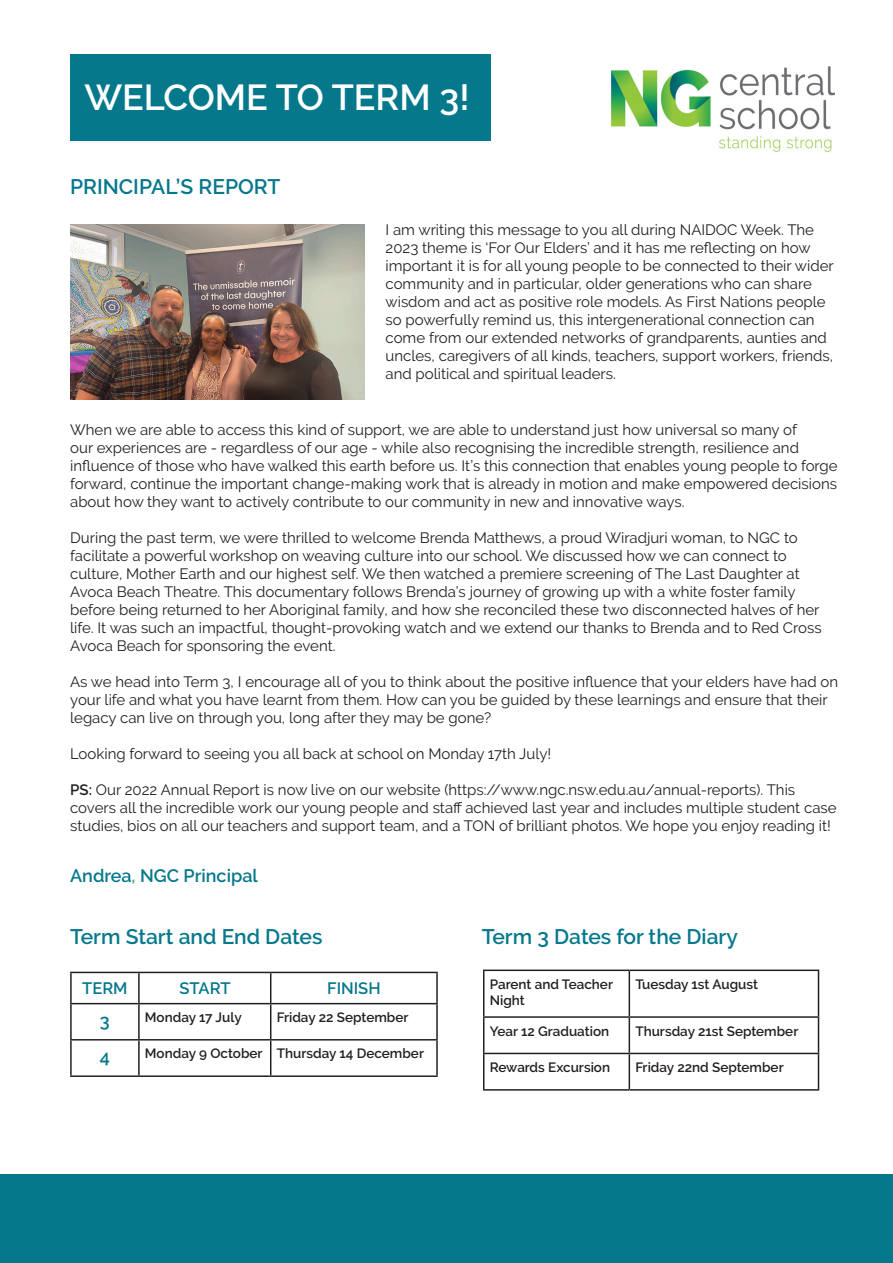
<style>
.page{position:relative;width:893px;height:1263px;background:#fff}
.page>*{position:absolute;margin:0;border:0;box-sizing:border-box;transform-origin:0 0}
.t1{font:600 36px "Raleway";color:#fff}
.t2{font:600 21px "Raleway";color:#05788c}
.t3{font:600 18px "Raleway";color:#05788c}
.t4{font:600 16.5px "Raleway";color:#05788c}
.t5{font:15px/18px "Raleway";color:#231f20}
.t6{font:600 13.5px/16.2px "Raleway";color:#231f20}
.s1{font-weight:600}
.s2{color:#40ae49}
</style>
<div class="page">
<div style="left:70px;top:54px;width:421px;height:86px;background:#05788c"></div>
<img style="left:611px;top:66px;width:225px;height:86px">
<hr style="left:70px;top:972px;width:69px;height:1px;background:#231f20">
<hr style="left:70px;top:973px;width:2px;height:30px;background:#231f20">
<hr style="left:139px;top:972px;width:132px;height:1px;background:#231f20">
<hr style="left:138px;top:973px;width:2px;height:30px;background:#231f20">
<hr style="left:271px;top:972px;width:167px;height:1px;background:#231f20">
<hr style="left:270px;top:973px;width:1px;height:30px;background:#231f20">
<hr style="left:436px;top:973px;width:2px;height:30px;background:#231f20">
<hr style="left:70px;top:1003px;width:69px;height:1px;background:#231f20">
<hr style="left:70px;top:1004px;width:2px;height:35px;background:#231f20">
<hr style="left:139px;top:1003px;width:132px;height:1px;background:#231f20">
<hr style="left:138px;top:1004px;width:2px;height:35px;background:#231f20">
<hr style="left:271px;top:1003px;width:167px;height:1px;background:#231f20">
<hr style="left:270px;top:1004px;width:1px;height:35px;background:#231f20">
<hr style="left:436px;top:1004px;width:2px;height:35px;background:#231f20">
<hr style="left:70px;top:1039px;width:69px;height:1px;background:#231f20">
<hr style="left:70px;top:1040px;width:2px;height:35px;background:#231f20">
<hr style="left:139px;top:1039px;width:132px;height:1px;background:#231f20">
<hr style="left:138px;top:1040px;width:2px;height:35px;background:#231f20">
<hr style="left:271px;top:1039px;width:167px;height:1px;background:#231f20">
<hr style="left:270px;top:1040px;width:1px;height:35px;background:#231f20">
<hr style="left:436px;top:1040px;width:2px;height:35px;background:#231f20">
<hr style="left:70px;top:1075px;width:69px;height:2px;background:#231f20">
<hr style="left:139px;top:1075px;width:132px;height:2px;background:#231f20">
<hr style="left:271px;top:1075px;width:167px;height:2px;background:#231f20">
<div style="left:0;top:1174px;width:893px;height:89px;background:#05788c"></div>
<img style="left:70px;top:225px;width:294px;height:174px">
<hr style="left:483px;top:969px;width:146px;height:2px;background:#231f20">
<hr style="left:483px;top:971px;width:1px;height:45px;background:#231f20">
<hr style="left:629px;top:969px;width:190px;height:2px;background:#231f20">
<hr style="left:629px;top:971px;width:1px;height:45px;background:#231f20">
<hr style="left:818px;top:971px;width:1px;height:45px;background:#231f20">
<hr style="left:483px;top:1016px;width:146px;height:2px;background:#231f20">
<hr style="left:483px;top:1018px;width:1px;height:35px;background:#231f20">
<hr style="left:629px;top:1016px;width:190px;height:2px;background:#231f20">
<hr style="left:629px;top:1018px;width:1px;height:35px;background:#231f20">
<hr style="left:818px;top:1018px;width:1px;height:35px;background:#231f20">
<hr style="left:483px;top:1053px;width:146px;height:1px;background:#231f20">
<hr style="left:483px;top:1054px;width:1px;height:35px;background:#231f20">
<hr style="left:629px;top:1053px;width:190px;height:1px;background:#231f20">
<hr style="left:629px;top:1054px;width:1px;height:35px;background:#231f20">
<hr style="left:818px;top:1054px;width:1px;height:35px;background:#231f20">
<hr style="left:483px;top:1089px;width:146px;height:2px;background:#231f20">
<hr style="left:629px;top:1089px;width:190px;height:2px;background:#231f20">
<p class="t1" style="left:84px;top:77px;width:387px">WELCOME TO TERM 3!</p>
<p class="t2" style="left:70px;top:175px;width:212px">PRINCIPAL’S REPORT</p>
<p class="t5" style="left:386px;top:221px;width:450px">I am writing this message to you all during NAIDOC Week. The 2023 theme is ‘For Our Elders’ and it has me reflecting on how important it is for all young people to be connected to their wider community and in particular, older generations who can share wisdom and act as positive role models. As First Nations people so powerfully remind us, this intergenerational connection can come from our extended networks of grandparents, aunties and uncles, caregivers of all kinds, teachers, support workers, friends, and political and spiritual leaders.</p>
<p class="t5" style="left:70px;top:421px;width:769px">When we are able to access this kind of support, we are able to understand just how universal so many of<br>our experiences are - regardless of our age - while also recognising the incredible strength, resilience and influence of those who have walked this earth before us. It’s this connection that enables young people to forge forward, continue the important change-making work that is already in motion and make empowered decisions about how they want to actively contribute to our community in new and innovative ways.</p>
<p class="t5" style="left:70px;top:529px;width:753px">During the past term, we were thrilled to welcome Brenda Matthews, a proud Wiradjuri woman, to NGC to facilitate a powerful workshop on weaving culture into our school. We discussed how we can connect to culture, Mother Earth and our highest self. We then watched a premiere screening of The Last Daughter at Avoca Beach Theatre. This documentary follows Brenda’s journey of growing up with a white foster family before being returned to her Aboriginal family, and how she reconciled these two disconnected halves of her life. It was such an impactful, thought-provoking watch and we extend our thanks to Brenda and to Red Cross Avoca Beach for sponsoring the event.</p>
<p class="t5" style="left:70px;top:673px;width:769px">As we head into Term 3, I encourage all of you to think about the positive influence that your elders have had on your life and what you have learnt from them. How can you be guided by these learnings and ensure that their legacy can live on through you, long after they may be gone?</p>
<p class="t5" style="left:70px;top:745px;width:483px">Looking forward to seeing you all back at school on Monday 17th July!</p>
<p class="t5" style="left:70px;top:781px;width:768px"><span class="s1">PS:</span> Our 2022 Annual Report is now live on our website (https://www.ngc.nsw.edu.au/annual-reports). This covers all the incredible work our young people and staff achieved last year and includes multiple student case studies, bios on all our teachers and support team, and a TON of brilliant photos. We hope you enjoy reading it!</p>
<p class="t3" style="left:70px;top:866px;width:189px">Andrea<span class="s2">,</span> NGC Principal</p>
<p class="t2" style="left:70px;top:924px;width:254px">Term Start and End Dates</p>
<p class="t2" style="left:482px;top:924px;width:257px">Term 3 Dates for the Diary</p>
<p class="t4" style="left:82px;top:979px;width:47px">TERM</p>
<p class="t4" style="left:180px;top:979px;width:53px">START</p>
<p class="t4" style="left:327px;top:979px;width:55px">FINISH</p>
<p class="t3" style="left:100px;top:1010px;width:11px">3</p>
<p class="t6" style="left:145px;top:1009px;width:98px">Monday 17 July</p>
<p class="t6" style="left:277px;top:1009px;width:133px">Friday 22 September</p>
<p class="t3" style="left:100px;top:1046px;width:12px">4</p>
<p class="t6" style="left:145px;top:1046px;width:119px">Monday 9 October</p>
<p class="t6" style="left:277px;top:1046px;width:149px">Thursday 14 December</p>
<p class="t6" style="left:490px;top:976px;width:125px">Parent and Teacher<br>Night</p>
<p class="t6" style="left:635px;top:976px;width:124px">Tuesday 1st August</p>
<p class="t6" style="left:490px;top:1023px;width:121px">Year 12 Graduation</p>
<p class="t6" style="left:635px;top:1023px;width:165px">Thursday 21st September</p>
<p class="t6" style="left:490px;top:1059px;width:122px">Rewards Excursion</p>
<p class="t6" style="left:635px;top:1059px;width:150px">Friday 22nd September</p>
</div>
